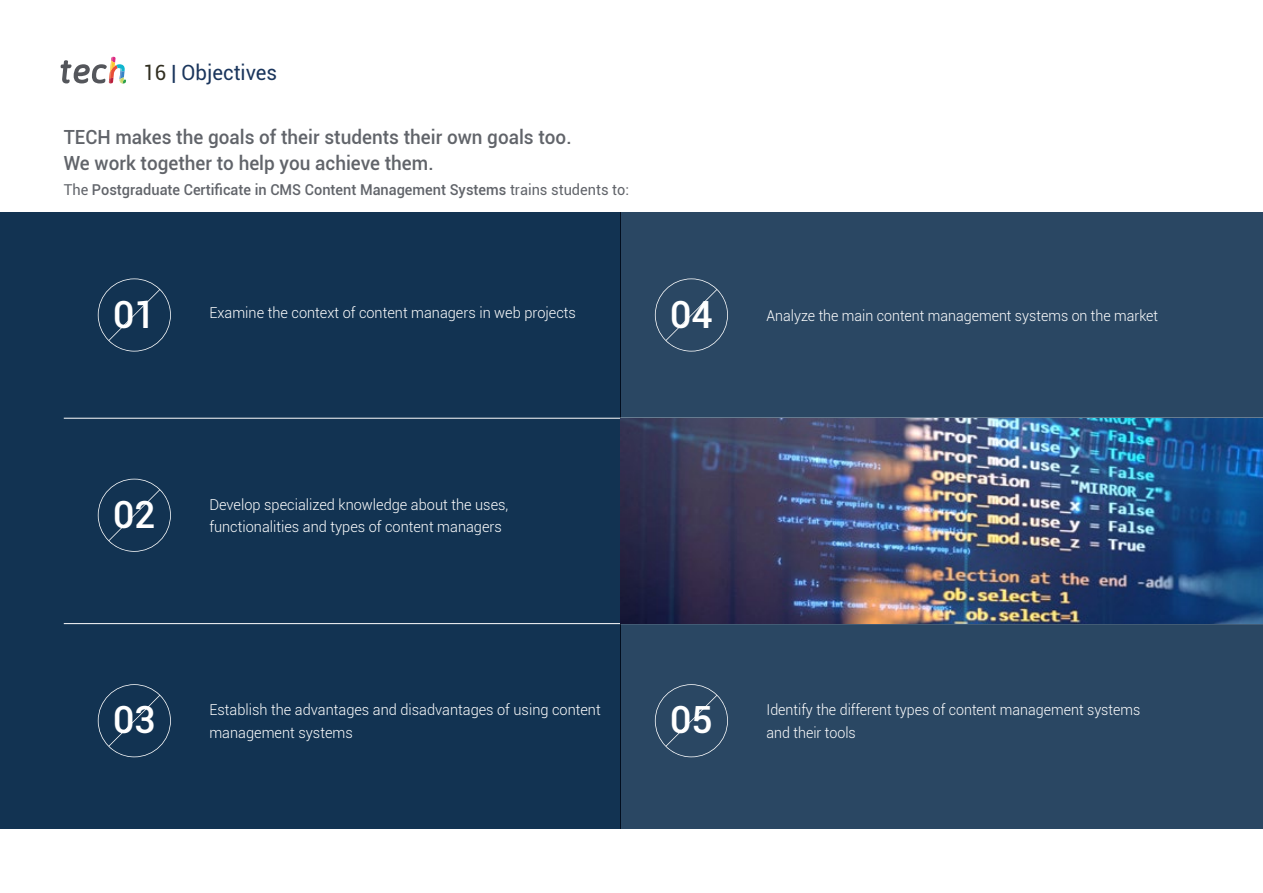
<style>
.page{position:relative;width:1263px;height:893px;background:#fff}
.page>*{position:absolute;margin:0;border:0;box-sizing:border-box;transform-origin:0 0}
.t1{font:500 37.5px "Roboto";color:#fff}
.t2{font:21px "Roboto";color:#1a355c}
.t3{font:500 19.5px/25.5px "Roboto";color:#61646a}
.t4{font:300 15px "Roboto";color:#fff}
.t5{font:300 15px/22.5px "Roboto";color:#fff;scale:.95 1}
.t6{font:500 15px "Roboto";color:#61646a}
.s1{color:#312e20}
.s2{font-weight:400}
</style>
<div class="page">
<svg style="left:61px;top:57px;width:65px;height:27px"></svg>
<div style="left:0;top:213px;width:621px;height:616px;background:#123352"></div>
<div style="left:621px;top:213px;width:642px;height:616px;background:#2a4763"></div>
<hr style="left:1262px;top:213px;width:1px;height:616px;background:#123352">
<svg style="left:98px;top:278px;width:73px;height:73px"></svg>
<svg style="left:98px;top:684px;width:73px;height:73px"></svg>
<svg style="left:98px;top:479px;width:73px;height:73px"></svg>
<svg style="left:655px;top:278px;width:73px;height:73px"></svg>
<svg style="left:655px;top:684px;width:73px;height:73px"></svg>
<hr style="left:64px;top:418px;width:1199px;height:1px;background:#fff">
<hr style="left:64px;top:623px;width:1199px;height:1px;background:#fff">
<img style="left:621px;top:418px;width:642px;height:205px">
<h2 class="t2" style="left:144px;top:57px;width:135px"><span class="s1">16</span> | Objectives</h2>
<h3 class="t3" style="left:64px;top:124px;width:509px">TECH makes the goals of their students their own goals too.<br>We work together to help you achieve them.</h3>
<p class="t6" style="left:64px;top:179px;width:567px"><span class="s2">The</span> Postgraduate Certificate in CMS Content Management Systems <span class="s2">trains students to:</span></p>
<h1 class="t1" style="left:113px;top:288px;width:44px">01</h1>
<p class="t4" style="left:209px;top:302px;width:368px">Examine the context of content managers in web projects</p>
<h1 class="t1" style="left:670px;top:288px;width:44px">04</h1>
<p class="t5" style="left:766px;top:304px;width:414px">Analyze the main content management systems on the market</p>
<h1 class="t1" style="left:113px;top:488px;width:44px">02</h1>
<p class="t4" style="left:209px;top:494px;width:300px">Develop specialized knowledge about the uses,</p>
<p class="t4" style="left:209px;top:516px;width:294px">functionalities and types of content managers</p>
<h1 class="t1" style="left:113px;top:694px;width:44px">03</h1>
<p class="t4" style="left:209px;top:699px;width:393px">Establish the advantages and disadvantages of using content</p>
<p class="t4" style="left:209px;top:722px;width:145px">management systems</p>
<h1 class="t1" style="left:670px;top:694px;width:44px">05</h1>
<p class="t5" style="left:766px;top:698px;width:395px">Identify the different types of content management systems and their tools</p>
</div>
